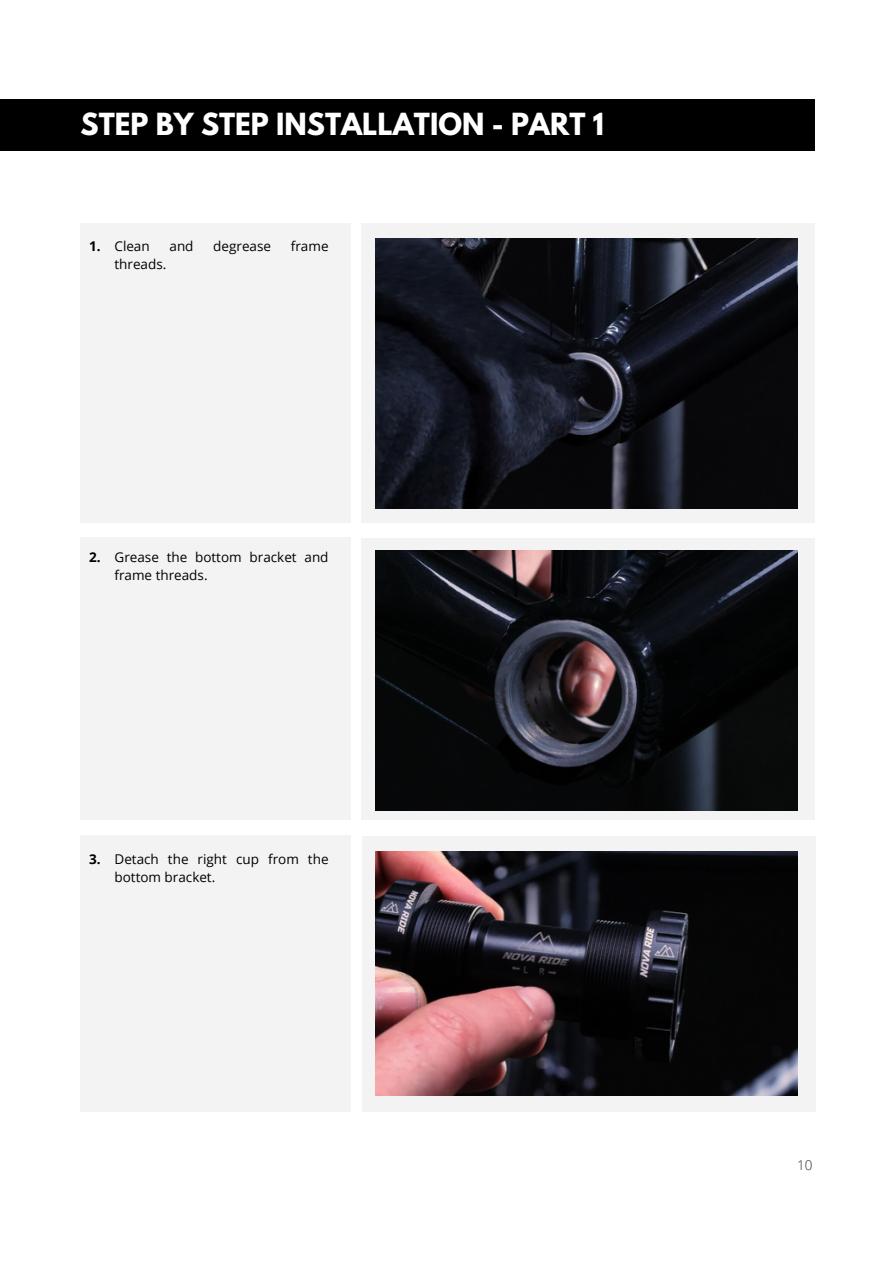
<style>
.page{position:relative;width:893px;height:1264px;background:#fff}
.page>*{position:absolute;margin:0;border:0;box-sizing:border-box;transform-origin:0 0}
.t1{font:700 27px "League Spartan";color:#fff}
.t2{font:13.5px/18px "Open Sans";color:#000}
.t3{font:700 13.5px "Open Sans";color:#000}
.t4{font:300 13.5px "Open Sans";color:#2f3029}
</style>
<div class="page">
<div style="left:0;top:99px;width:814px;height:52px;background:#000"></div>
<div style="left:80px;top:223px;width:270px;height:300px;background:#f3f3f3"></div>
<div style="left:80px;top:537px;width:270px;height:282px;background:#f3f3f3"></div>
<div style="left:361px;top:538px;width:454px;height:281px;background:#f3f3f3"></div>
<div style="left:81px;top:835px;width:270px;height:276px;background:#f3f3f3"></div>
<div style="left:362px;top:836px;width:453px;height:275px;background:#f3f3f3"></div>
<div style="left:361px;top:223px;width:454px;height:300px;background:#f3f3f3"></div>
<img style="left:376px;top:238px;width:421px;height:270px">
<img style="left:376px;top:550px;width:421px;height:260px">
<img style="left:376px;top:851px;width:421px;height:244px">
<p class="t1" style="left:81px;top:111px;width:525px">STEP BY STEP INSTALLATION - PART 1</p>
<p class="t3" style="left:89px;top:236px;width:13px">1.</p>
<p class="t2" style="left:114px;top:236px;width:37px">Clean</p>
<p class="t2" style="left:169px;top:236px;width:26px">and</p>
<p class="t2" style="left:213px;top:236px;width:59px">degrease</p>
<p class="t2" style="left:291px;top:236px;width:39px">frame</p>
<p class="t2" style="left:114px;top:254px;width:53px">threads.</p>
<p class="t3" style="left:89px;top:548px;width:13px">2.</p>
<p class="t2" style="left:114px;top:548px;width:215px">Grease the bottom bracket and frame threads.</p>
<p class="t3" style="left:89px;top:849px;width:13px">3.</p>
<p class="t2" style="left:114px;top:849px;width:215px">Detach the right cup from the bottom bracket.</p>
<p class="t4" style="left:797px;top:1155px;width:17px">10</p>
</div>
